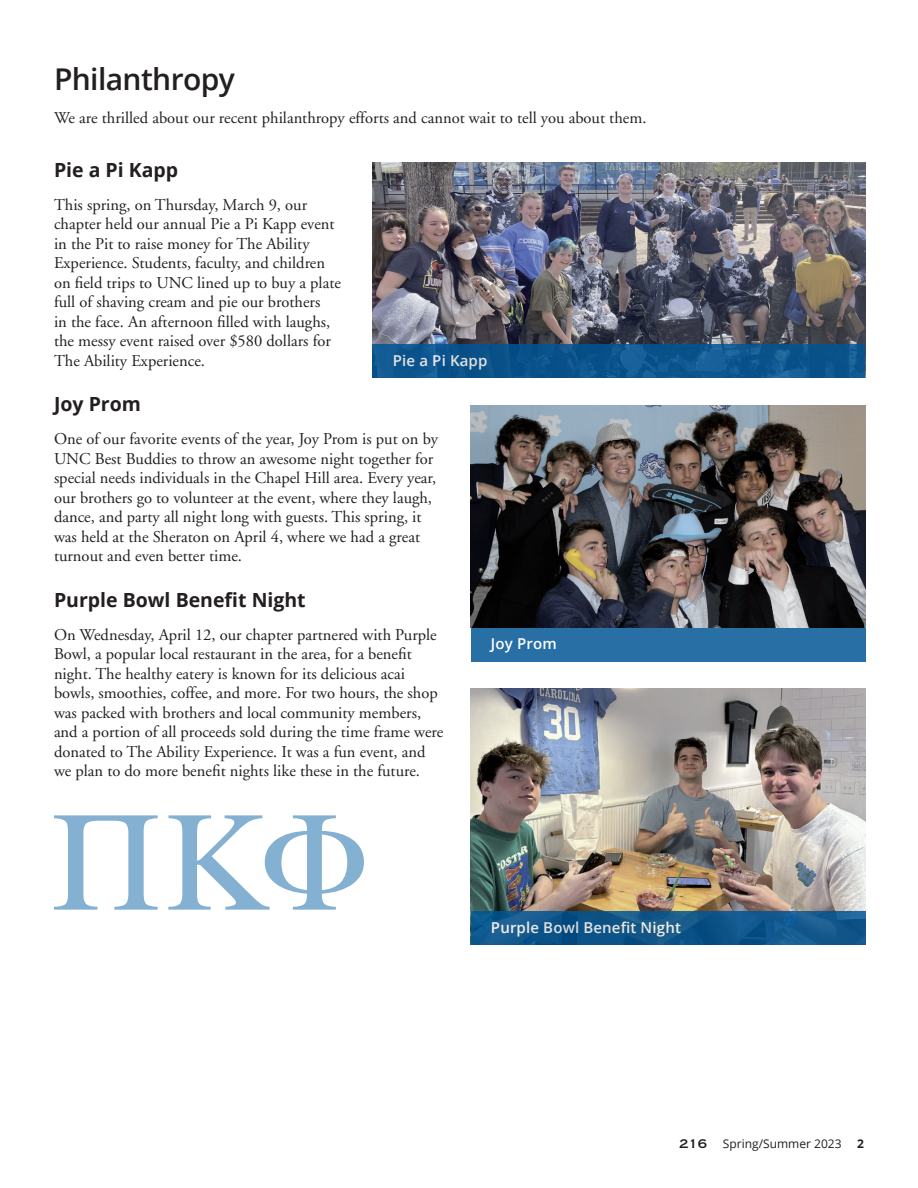
<style>
.page{position:relative;width:918px;height:1188px;background:#fff}
.page>*{position:absolute;margin:0;border:0;box-sizing:border-box;transform-origin:0 0}
.t1{font:600 30px "Open Sans";letter-spacing:-.02em;color:#231f20}
.t2{font:700 19.5px "Open Sans";color:#231f20}
.t3{font:16.5px/19.5px "Adobe Garamond";color:#231f20}
.t4{font:600 15px "Open Sans";letter-spacing:.01em;color:#fff}
.t5{font:12px "Open Sans";color:#231f20}
.t6{font:12px "Copperplate Thirty One AB";color:#231f20}
.t7{font:700 12px "Open Sans";color:#231f20}
</style>
<div class="page">
<img style="left:373px;top:162px;width:493px;height:216px">
<svg style="left:373px;top:344px;width:492px;height:34px;fill:#0b538b"></svg>
<img style="left:471px;top:405px;width:395px;height:223px">
<div style="left:471px;top:628px;width:395px;height:34px;background:#276fa5"></div>
<img style="left:471px;top:688px;width:395px;height:223px">
<svg style="left:471px;top:911px;width:395px;height:34px;fill:#10568a"></svg>
<svg style="left:54px;top:815px;width:310px;height:95px"></svg>
<h1 class="t1" style="left:54px;top:59px;width:182px">Philanthropy</h1>
<p class="t3" style="left:54px;top:109px;width:594px">We are thrilled about our recent philanthropy efforts and cannot wait to tell you about them.</p>
<p class="t2" style="left:54px;top:156px;width:126px">Pie a Pi Kapp</p>
<p class="t3" style="left:54px;top:195px;width:288px">This spring, on Thursday, March 9, our chapter held our annual Pie a Pi Kapp event in the Pit to raise money for The Ability Experience. Students, faculty, and children on field trips to UNC lined up to buy a plate full of shaving cream and pie our brothers<br>in the face. An afternoon filled with laughs, the messy event raised over $580 dollars for The Ability Experience.</p>
<p class="t2" style="left:54px;top:390px;width:89px">Joy Prom</p>
<p class="t3" style="left:54px;top:430px;width:386px">One of our favorite events of the year, Joy Prom is put on by UNC Best Buddies to throw an awesome night together for special needs individuals in the Chapel Hill area. Every year, our brothers go to volunteer at the event, where they laugh, dance, and party all night long with guests. This spring, it was held at the Sheraton on April 4, where we had a great turnout and even better time.</p>
<p class="t2" style="left:54px;top:586px;width:253px">Purple Bowl Benefit Night</p>
<p class="t3" style="left:54px;top:625px;width:391px">On Wednesday, April 12, our chapter partnered with Purple Bowl, a popular local restaurant in the area, for a benefit night. The healthy eatery is known for its delicious acai bowls, smoothies, coffee, and more. For two hours, the shop was packed with brothers and local community members, and a portion of all proceeds sold during the time frame were donated to The Ability Experience. It was a fun event, and we plan to do more benefit nights like these in the future.</p>
<p class="t4" style="left:393px;top:350px;width:96px">Pie a Pi Kapp</p>
<p class="t4" style="left:491px;top:634px;width:67px">Joy Prom</p>
<p class="t4" style="left:491px;top:917px;width:191px">Purple Bowl Benefit Night</p>
<p class="t6" style="left:679px;top:1137px;width:30px">216</p>
<p class="t5" style="left:723px;top:1136px;width:120px">Spring/Summer 2023</p>
<p class="t7" style="left:857px;top:1136px;width:8px">2</p>
</div>
